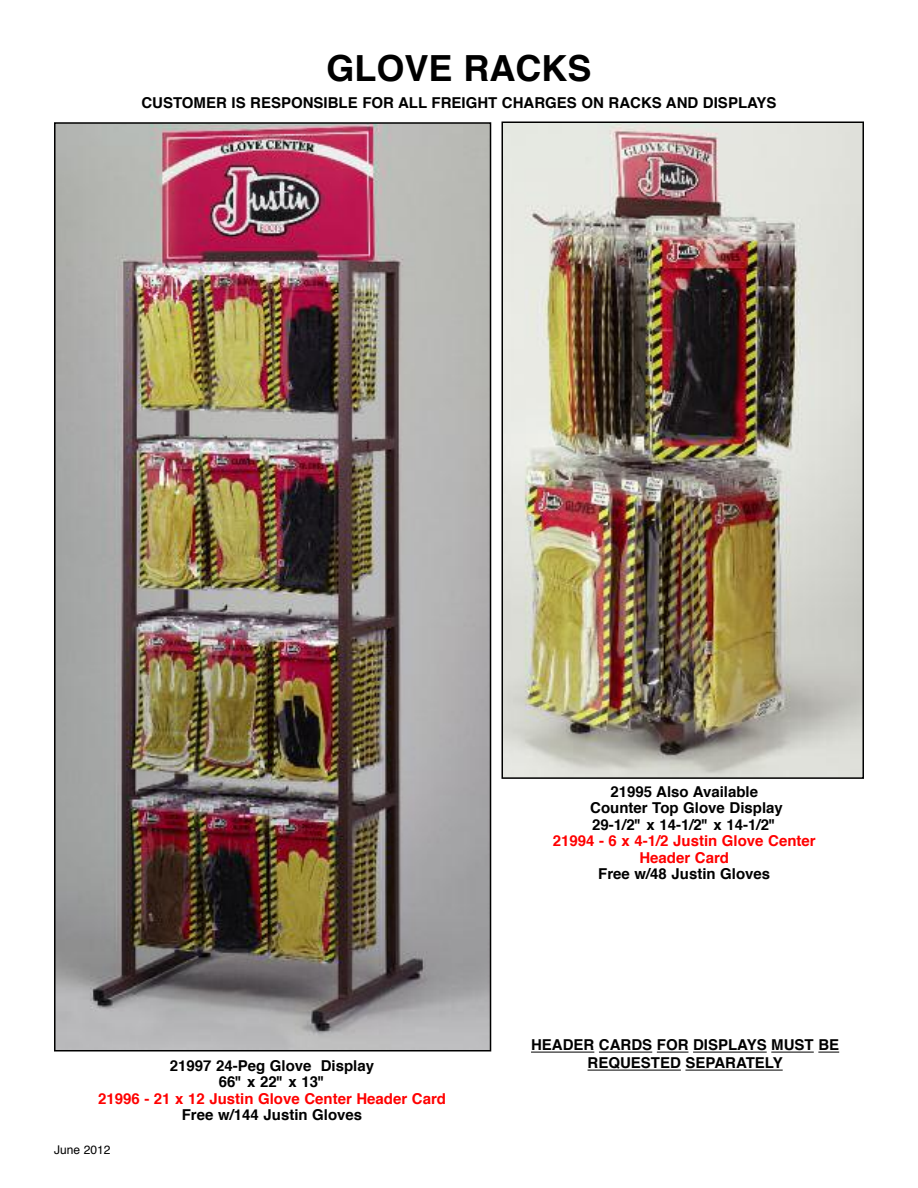
<style>
.page{position:relative;width:918px;height:1188px;background:#fff}
.page>*{position:absolute;margin:0;border:0;box-sizing:border-box;transform-origin:0 0}
.t1{font:700 36px "Helvetica";color:#000}
.t2{font:700 15px/16.5px "Helvetica";color:#000;text-align:center}
.t3{font:700 15px/16.5px "Helvetica";color:#f00;text-align:center}
.t4{font:12px "Helvetica";color:#000}
</style>
<div class="page">
<hr style="left:531px;top:1052px;width:63px;height:1px;background:#000">
<hr style="left:599px;top:1052px;width:53px;height:1px;background:#000">
<hr style="left:657px;top:1052px;width:32px;height:1px;background:#000">
<hr style="left:693px;top:1052px;width:74px;height:1px;background:#000">
<hr style="left:771px;top:1052px;width:43px;height:1px;background:#000">
<svg style="left:818px;top:1052px;width:21px;height:1px"></svg>
<hr style="left:588px;top:1070px;width:93px;height:1px;background:#000">
<hr style="left:685px;top:1070px;width:98px;height:1px;background:#000">
<img style="left:57px;top:125px;width:431px;height:924px">
<div style="left:54px;top:122px;width:437px;height:930px;border:2px solid #000"></div>
<img style="left:504px;top:125px;width:357px;height:651px">
<div style="left:501px;top:122px;width:363px;height:657px;border:2px solid #000"></div>
<h1 class="t1" style="left:327px;top:53px;width:266px">GLOVE RACKS</h1>
<p class="t2" style="left:141px;top:96px;width:637px">CUSTOMER IS RESPONSIBLE FOR ALL FREIGHT CHARGES ON RACKS AND DISPLAYS</p>
<p class="t2" style="left:170px;top:1059px;width:206px">21997 24-Peg Glove Display<br>66" x 22" x 13"</p>
<p class="t3" style="left:98px;top:1092px;width:349px">21996 - 21 x 12 Justin Glove Center Header Card</p>
<p class="t2" style="left:182px;top:1108px;width:182px">Free w/144 Justin Gloves</p>
<p class="t4" style="left:54px;top:1145px;width:58px">June 2012</p>
<p class="t2" style="left:590px;top:785px;width:194px">21995 Also Available<br>Counter Top Glove Display<br>29-1/2" x 14-1/2" x 14-1/2"</p>
<p class="t3" style="left:553px;top:834px;width:264px">21994 - 6 x 4-1/2 Justin Glove Center<br>Header Card</p>
<p class="t2" style="left:598px;top:867px;width:174px">Free w/48 Justin Gloves</p>
<p class="t2" style="left:531px;top:1037px;width:310px;line-height:18px">HEADER CARDS FOR DISPLAYS MUST BE<br>REQUESTED SEPARATELY</p>
</div>
